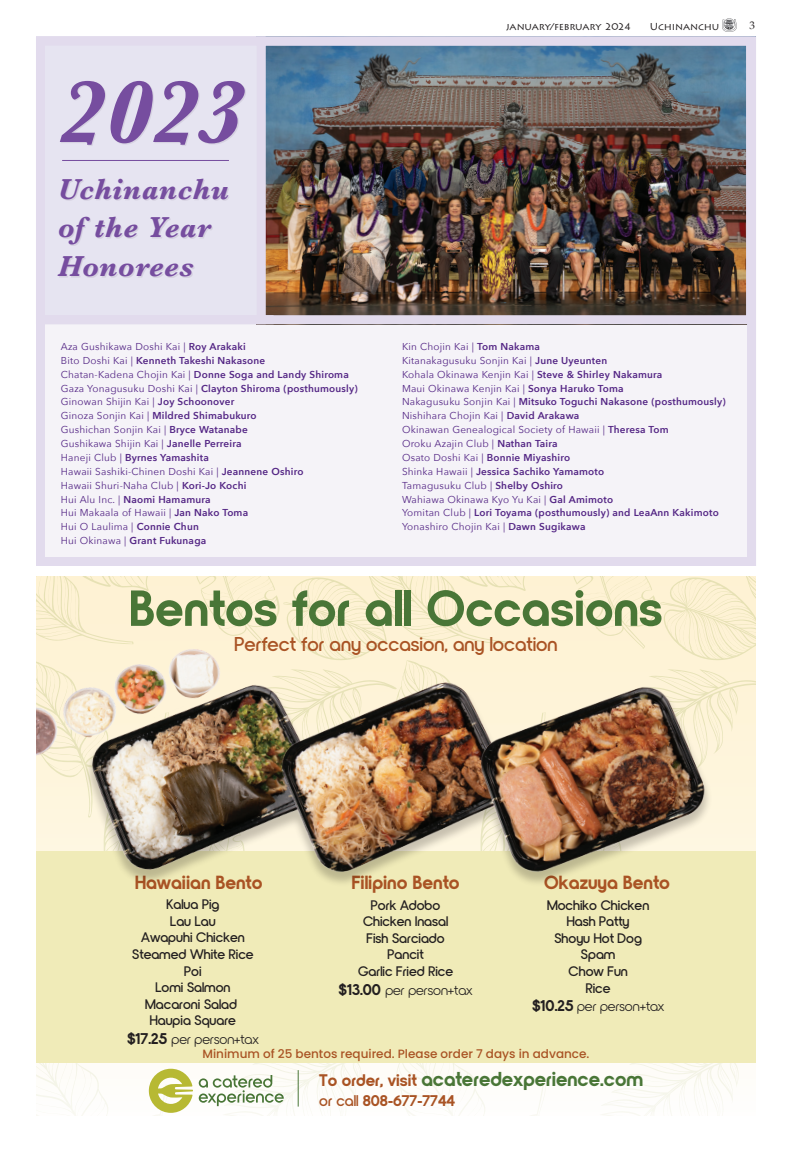
<style>
.page{position:relative;width:792px;height:1152px;background:#fff}
.page>*{position:absolute;margin:0;border:0;box-sizing:border-box;transform-origin:0 0}
.Title_2nd_Story_Header{font:italic 700 90.1px "Baskerville";color:#764d9f}
.t1{font:700 50.5px "Nordeco";color:#497637}
.Title_2nd_Story_Header-2{font:italic 700 30px/39px "Baskerville";letter-spacing:.015em;color:#764d9f}
.t2{font:700 20.1px "Nordeco";color:#497637}
.t3{font:600 20px "Nordeco";color:#a95324}
.t4{font:700 19px "Nordeco";color:#a95324}
.t5{font:700 15.5px "Nordeco";color:#a95324}
.t6{font:600 13.8px/16.6px "Nordeco";color:#231f20;text-align:center}
.t7{font:13.8px "Nordeco";color:#231f20}
.t8{font:500 12px "Poppins";color:#a95324}
.t9{font:11px "Palatino";color:#231f20}
.Body-Sans{font:10px "Avenir Next";letter-spacing:.02em;color:#542685}
.Body-Sans-2{font:600 10px "Avenir Next";letter-spacing:.02em;color:#542685}
.t10{font:10px "Lithos Pro";letter-spacing:-.015em;color:#231f20}
.s1{font-weight:600}
.s2{font-weight:400}
.s3{font-weight:700;font-size:15.6px}
.s4{font-size:16.8px;color:#a95324}
</style>
<div class="page">
<img style="left:722px;top:19px;width:15px;height:13px">
<div style="left:36px;top:37px;width:720px;height:529px;background:#f5f3f8"></div>
<img style="left:266px;top:47px;width:479px;height:267px">
<div style="left:256px;top:37px;width:499px;height:287px;border:9px solid #e2dbed"></div>
<div style="left:36px;top:36px;width:230px;height:288px;background:#e6e4f1"></div>
<div style="left:59px;top:82px;width:187px;height:196px;background:#d3cede;opacity:.85"></div>
<div style="left:36px;top:36px;width:720px;height:530px;border:9px solid #e2dbed"></div>
<svg style="left:36px;top:576px;width:720px;height:540px;fill:#fef2d5"></svg>
<div style="left:36px;top:852px;width:720px;height:211px;background:#f0ebb8"></div>
<svg style="left:149px;top:1069px;width:44px;height:44px"></svg>
<svg style="left:199px;top:1075px;width:85px;height:31px"></svg>
<hr style="left:298px;top:1070px;width:1px;height:37px;background:#497637">
<img style="left:36px;top:648px;width:720px;height:233px">
<img style="left:46px;top:663px;width:212px;height:215px">
<img style="left:258px;top:652px;width:275px;height:231px">
<img style="left:412px;top:654px;width:344px;height:229px">
<img style="left:36px;top:639px;width:214px;height:123px">
<hr style="left:62px;top:160px;width:167px;height:1px;background:#764d9f">
<div style="left:38px;top:315px;width:236px;height:9px;background:#e2dbed"></div>
<p class="Title_2nd_Story_Header" style="left:58px;top:50px;width:186px">2023</p>
<p class="Title_2nd_Story_Header-2" style="left:58px;top:170px;width:172px">Uchinanchu</p>
<p class="Title_2nd_Story_Header-2" style="left:58px;top:208px;width:154px">of the Year<br>Honorees</p>
<p class="Body-Sans" style="left:61px;top:338px;width:186px">Aza Gushikawa Doshi Kai | <span class="s1">Roy Arakaki</span></p>
<p class="Body-Sans-2" style="left:61px;top:352px;width:206px"><span class="s2">Bito Doshi Kai |</span> Kenneth Takeshi Nakasone</p>
<p class="Body-Sans-2" style="left:61px;top:366px;width:290px"><span class="s2">Chatan-Kadena Chojin Kai |</span> Donne Soga and Landy Shiroma</p>
<p class="Body-Sans-2" style="left:61px;top:380px;width:298px"><span class="s2">Gaza Yonagusuku Doshi Kai |</span> Clayton Shiroma (posthumously)</p>
<p class="Body-Sans" style="left:61px;top:394px;width:175px">Ginowan Shijin Kai | <span class="s1">Joy Schoonover</span></p>
<p class="Body-Sans-2" style="left:61px;top:407px;width:197px"><span class="s2">Ginoza Sonjin Kai |</span> Mildred Shimabukuro</p>
<p class="Body-Sans" style="left:61px;top:421px;width:189px">Gushichan Sonjin Kai | <span class="s1">Bryce Watanabe</span></p>
<p class="Body-Sans" style="left:61px;top:435px;width:182px">Gushikawa Shijin Kai | <span class="s1">Janelle Perreira</span></p>
<p class="Body-Sans-2" style="left:61px;top:449px;width:150px"><span class="s2">Haneji Club |</span> Byrnes Yamashita</p>
<p class="Body-Sans" style="left:61px;top:463px;width:244px">Hawaii Sashiki-Chinen Doshi Kai | <span class="s1">Jeannene Oshiro</span></p>
<p class="Body-Sans" style="left:61px;top:477px;width:187px">Hawaii Shuri-Naha Club | <span class="s1">Kori-Jo Kochi</span></p>
<p class="Body-Sans-2" style="left:61px;top:491px;width:151px"><span class="s2">Hui Alu Inc. |</span> Naomi Hamamura</p>
<p class="Body-Sans" style="left:61px;top:505px;width:189px">Hui Makaala of Hawaii | <span class="s1">Jan Nako Toma</span></p>
<p class="Body-Sans" style="left:61px;top:518px;width:140px">Hui O Laulima | <span class="s1">Connie Chun</span></p>
<p class="Body-Sans-2" style="left:61px;top:532px;width:147px"><span class="s2">Hui Okinawa |</span> Grant Fukunaga</p>
<p class="t10" style="left:506px;top:21px;width:127px">january/february 2024</p>
<p class="t10" style="left:650px;top:21px;width:71px">Uchinanchu</p>
<p class="t9" style="left:750px;top:16px;width:7px">3</p>
<p class="Body-Sans" style="left:402px;top:338px;width:140px">Kin Chojin Kai | <span class="s1">Tom Nakama</span></p>
<p class="Body-Sans" style="left:402px;top:352px;width:207px">Kitanakagusuku Sonjin Kai | <span class="s1">June Uyeunten</span></p>
<p class="Body-Sans" style="left:402px;top:366px;width:262px">Kohala Okinawa Kenjin Kai | <span class="s1">Steve &amp; Shirley Nakamura</span></p>
<p class="Body-Sans" style="left:402px;top:380px;width:223px">Maui Okinawa Kenjin Kai | <span class="s1">Sonya Haruko Toma</span></p>
<p class="Body-Sans-2" style="left:402px;top:393px;width:325px"><span class="s2">Nakagusuku Sonjin Kai |</span> Mitsuko Toguchi Nakasone (posthumously)</p>
<p class="Body-Sans" style="left:402px;top:407px;width:179px">Nishihara Chojin Kai | <span class="s1">David Arakawa</span></p>
<p class="Body-Sans" style="left:402px;top:421px;width:268px">Okinawan Genealogical Society of Hawaii | <span class="s1">Theresa Tom</span></p>
<p class="Body-Sans" style="left:402px;top:435px;width:157px">Oroku Azajin Club | <span class="s1">Nathan Taira</span></p>
<p class="Body-Sans-2" style="left:402px;top:449px;width:170px"><span class="s2">Osato Doshi Kai |</span> Bonnie Miyashiro</p>
<p class="Body-Sans-2" style="left:402px;top:463px;width:204px"><span class="s2">Shinka Hawaii |</span> Jessica Sachiko Yamamoto</p>
<p class="Body-Sans" style="left:402px;top:477px;width:163px">Tamagusuku Club | <span class="s1">Shelby Oshiro</span></p>
<p class="Body-Sans" style="left:402px;top:491px;width:213px">Wahiawa Okinawa Kyo Yu Kai | <span class="s1">Gal Amimoto</span></p>
<p class="Body-Sans-2" style="left:402px;top:504px;width:318px"><span class="s2">Yomitan Club |</span> Lori Toyama (posthumously) and LeaAnn Kakimoto</p>
<p class="Body-Sans" style="left:402px;top:518px;width:185px">Yonashiro Chojin Kai | <span class="s1">Dawn Sugikawa</span></p>
<p class="t1" style="left:129px;top:581px;width:535px">Bentos for all Occasions</p>
<p class="t3" style="left:234px;top:634px;width:325px">Perfect for any occasion, any location</p>
<p class="t4" style="left:135px;top:872px;width:129px">Hawaiian Bento</p>
<p class="t6" style="left:132px;top:896px;width:123px">Kalua Pig<br>Lau Lau<br>Awapuhi Chicken<br>Steamed White Rice<br>Poi<br>Lomi Salmon<br>Macaroni Salad<br>Haupia Square</p>
<p class="t7" style="left:127px;top:1032px;width:133px"><span class="s3">$17.25</span> per person+tax</p>
<p class="t4" style="left:544px;top:872px;width:127px">Okazuya Bento</p>
<p class="t6" style="left:547px;top:897px;width:104px">Mochiko Chicken<br>Hash Patty<br>Shoyu Hot Dog<br>Spam<br>Chow Fun<br>Rice</p>
<p class="t7" style="left:532px;top:999px;width:134px"><span class="s3">$10.25</span> per person+tax</p>
<p class="t8" style="left:203px;top:1047px;width:388px">Minimum of 25 bentos required. Please order 7 days in advance.</p>
<p class="t2" style="left:319px;top:1069px;width:325px"><span class="s4">To order, visit</span> acateredexperience.com</p>
<p class="t5" style="left:319px;top:1092px;width:137px"><span class="s1">or call</span> 808-677-7744</p>
<p class="t4" style="left:352px;top:872px;width:109px">Filipino Bento</p>
<p class="t6" style="left:358px;top:897px;width:97px">Pork Adobo<br>Chicken Inasal<br>Fish Sarciado<br>Pancit<br>Garlic Fried Rice</p>
<p class="t7" style="left:339px;top:983px;width:135px"><span class="s3">$13.00</span> per person+tax</p>
</div>
